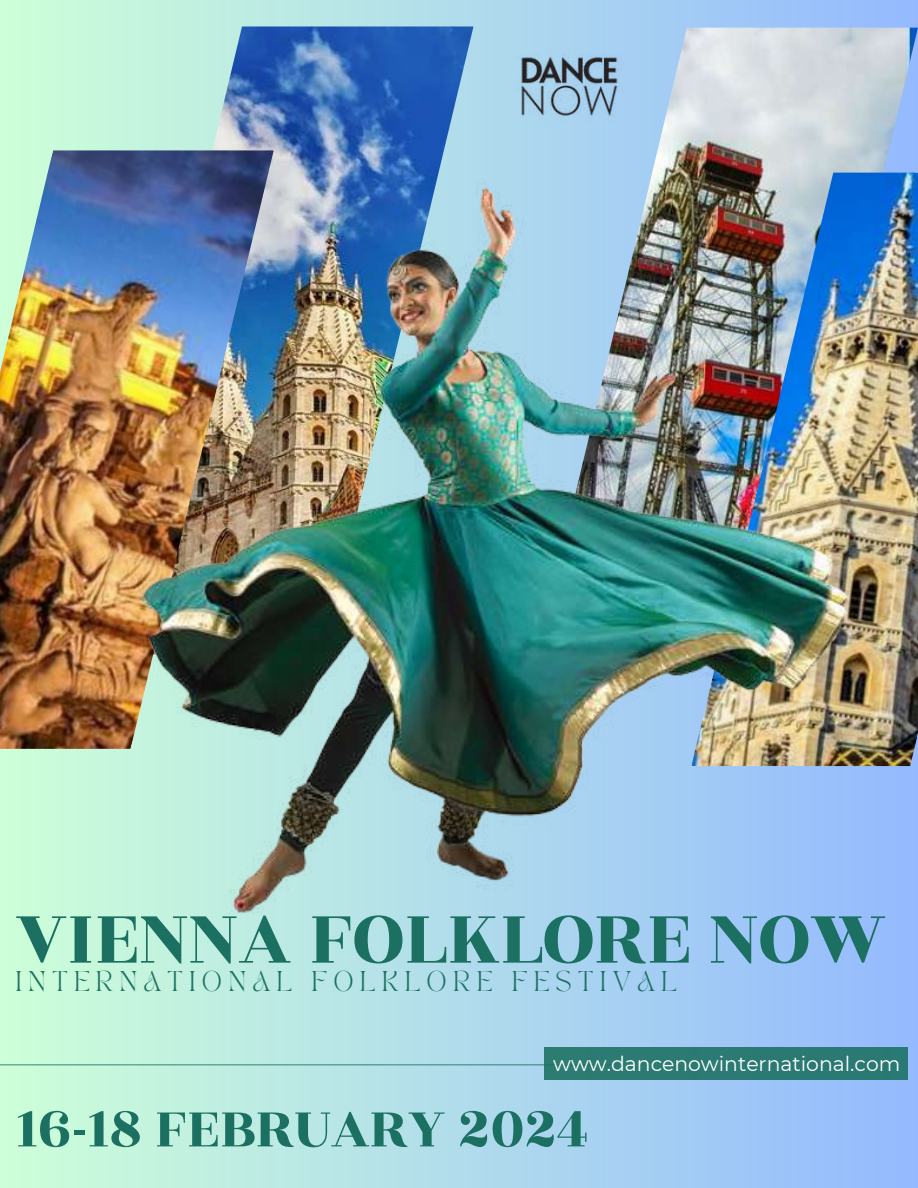
<style>
.page{position:relative;width:918px;height:1188px;background:#fff}
.page>*{position:absolute;margin:0;border:0;box-sizing:border-box;transform-origin:0 0}
.t1{font:82.65px "Rozha One";color:#1b7061}
.t2{font:60.45px "Rozha One";color:#1b7061}
.t3{font:20.4px "Montserrat";color:#fff}
.t4{font:19.95px "TAN PEARL Regular";letter-spacing:.315em;color:#1b7061}
</style>
<div class="page">
<div style="left:0;top:0;width:918px;height:1188px;background:linear-gradient(to right,#cdffd8,#94b9ff)"></div>
<img style="left:691px;top:28px;width:227px;height:64px">
<img style="left:92px;top:26px;width:355px;height:66px">
<hr style="left:0;top:1064px;width:612px;height:1px;background:#1b7061">
<img style="left:447px;top:0;width:244px;height:92px">
<div style="left:545px;top:1047px;width:363px;height:33px;background:#2b7a73"></div>
<img style="left:0;top:92px;width:918px;height:964px">
<h1 class="t1" style="left:15px;top:880px;width:872px">VIENNA FOLKLORE NOW</h1>
<p class="t4" style="left:15px;top:970px;width:278px">INTER NA TIONA L</p>
<p class="t4" style="left:312px;top:970px;width:182px">F O L K L O R E</p>
<p class="t4" style="left:512px;top:970px;width:166px">F E S TIVAL</p>
<p class="t3" style="left:553px;top:1051px;width:349px">www.dancenowinternational.com</p>
<h2 class="t2" style="left:15px;top:1086px;width:575px">16-18 FEBRUARY 2024</h2>
</div>
